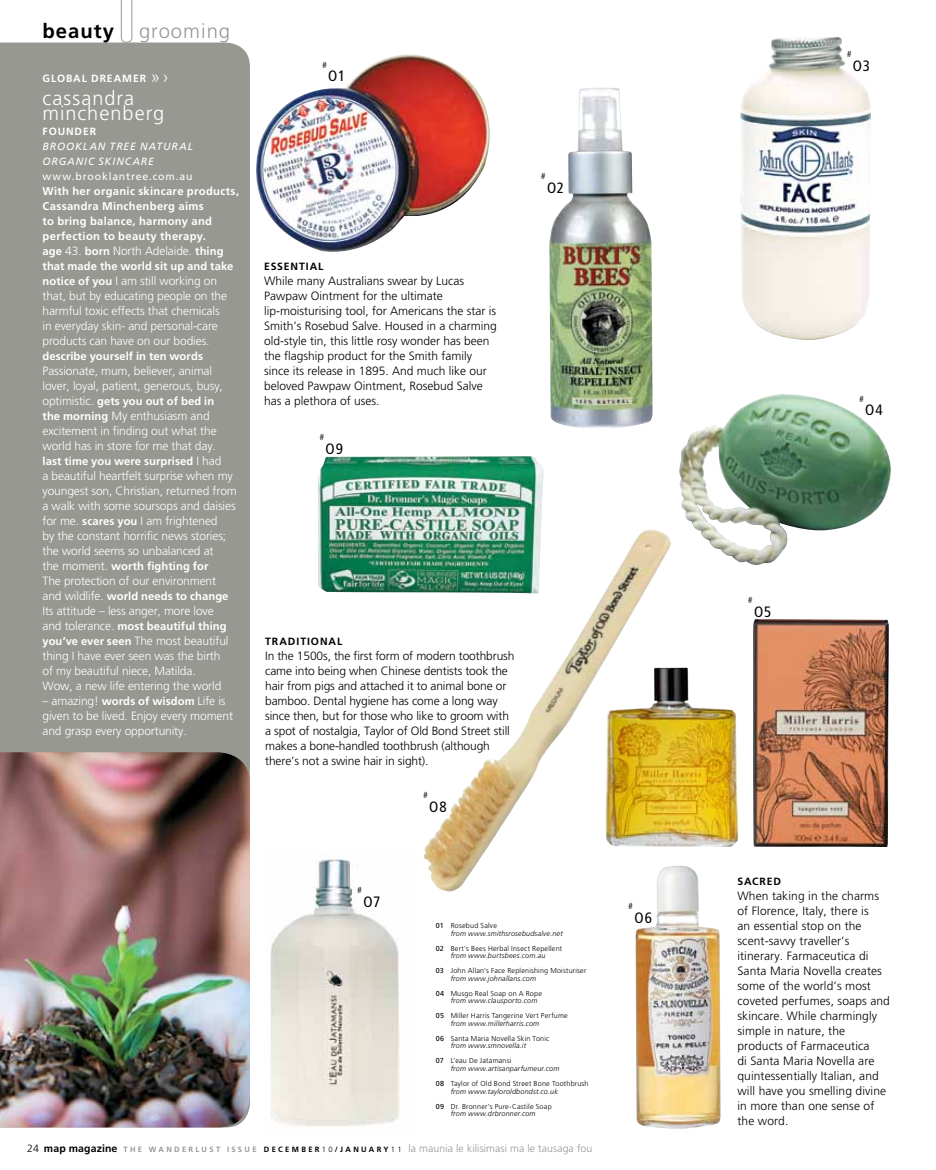
<style>
.page{position:relative;width:936px;height:1170px;background:#fff}
.page>*{position:absolute;margin:0;border:0;box-sizing:border-box;transform-origin:0 0}
.t1{font:300 20.25px "Frutiger";letter-spacing:.05em;color:#969891}
.t2{font:300 19.95px/15px "Frutiger";letter-spacing:.05em;color:#fff}
.t3{font:condensed 15px "Frutiger";letter-spacing:.06em;color:#000}
.t4{font:300 12px/15px "Frutiger";color:#000}
.t5{font:300 12px/15px "Frutiger";letter-spacing:-.01em;color:#fff}
.t6{font:700 11.25px/15px "Frutiger";letter-spacing:.01em;color:#fff}
.t7{font:300 10.5px "Frutiger";letter-spacing:.01em;color:#969891}
.t8{font:italic 10.5px/15px "Frutiger";letter-spacing:.085em;color:#fff}
.t9{font:700 10.5px "Frutiger";letter-spacing:.08em;color:#000}
.t10{font:10.5px "Frutiger";letter-spacing:.075em;color:#fff}
.t11{font:700 10.5px "Frutiger";letter-spacing:.085em;color:#fff}
.t12{font:condensed 8.7px "Frutiger";color:#000}
.t13{font:300 7.2px/7.5px "Frutiger";letter-spacing:.025em;color:#000}
.t14{font:italic 300 7.2px/7.5px "Frutiger";letter-spacing:.025em;color:#000}
.s1{font-weight:700;color:#000}
.s2{font-weight:300;font-size:17.85px}
.s3{font-weight:700;font-size:11.25px}
.s4{font-weight:300;font-size:12px}
.s5{font-weight:400;font-style:normal}
.s6{font-style:normal}
.s7{font-weight:400}
.s8{font-style:italic}
.s9{color:#000}
.s10{font-weight:700;font-size:7.65px}
.s11{font-weight:700;font-size:7.65px;color:#000}
.s12{font-size:7.65px;color:#000}
</style>
<div class="page">
<img style="left:670px;top:667px;width:68px;height:179px">
<img style="left:753px;top:619px;width:135px;height:228px">
<div style="left:0;top:43px;width:250px;height:709px;background:#969891"></div>
<img style="left:0;top:752px;width:250px;height:375px">
<svg style="left:121px;top:0;width:12px;height:43px"></svg>
<img style="left:549px;top:88px;width:103px;height:340px">
<img style="left:318px;top:456px;width:225px;height:137px">
<img style="left:270px;top:859px;width:130px;height:268px">
<img style="left:740px;top:36px;width:130px;height:304px">
<img style="left:679px;top:394px;width:212px;height:171px">
<img style="left:256px;top:55px;width:233px;height:197px">
<img style="left:635px;top:865px;width:85px;height:263px">
<img style="left:423px;top:529px;width:247px;height:363px">
<h1 class="t1" style="left:43px;top:20px;width:189px"><span class="s1">beauty</span> grooming</h1>
<p class="t11" style="left:43px;top:72px;width:127px">GLOBAL DREAMER <span class="s2">» ›</span></p>
<h2 class="t2" style="left:43px;top:91px;width:123px">cassandra minchenberg</h2>
<p class="t11" style="left:43px;top:125px;width:40px">Founder</p>
<p class="t8" style="left:43px;top:139px;width:152px">BROOKLAN TREE NATURAL<br>ORGANIC SKINCARE</p>
<p class="t10" style="left:43px;top:170px;width:151px">www.brooklantree.com.au</p>
<p class="t6" style="left:43px;top:183px;width:198px">With her organic skincare products,<br>Cassandra Minchenberg aims<br>to bring balance, harmony and perfection to beauty therapy.</p>
<p class="t5" style="left:43px;top:243px;width:183px"><span class="s3">age</span> 43. <span class="s3">born</span> North Adelaide. <span class="s3">thing</span></p>
<p class="t6" style="left:43px;top:258px;width:192px">that made the world sit up and take</p>
<p class="t5" style="left:43px;top:273px;width:186px"><span class="s3">notice of you</span> I am still working on that, but by educating people on the harmful toxic effects that chemicals in everyday skin- and personal-care products can have on our bodies.</p>
<p class="t6" style="left:43px;top:348px;width:162px">describe yourself in ten words</p>
<p class="t5" style="left:43px;top:363px;width:182px">Passionate, mum, believer, animal lover, loyal, patient, generous, busy,</p>
<p class="t6" style="left:43px;top:393px;width:173px"><span class="s4">optimistic.</span> gets you out of bed in</p>
<p class="t5" style="left:43px;top:408px;width:176px"><span class="s3">the morning</span> My enthusiasm and excitement in finding out what the world has in store for me that day.</p>
<p class="t6" style="left:43px;top:453px;width:180px">last time you were surprised <span class="s4">I had</span></p>
<p class="t5" style="left:43px;top:468px;width:196px">a beautiful heartfelt surprise when my youngest son, Christian, returned from a walk with some soursops and daisies for me. <span class="s3">scares you</span> I am frightened<br>by the constant horrific news stories; the world seems so unbalanced at</p>
<p class="t6" style="left:43px;top:558px;width:167px"><span class="s4">the moment.</span> worth fighting for</p>
<p class="t5" style="left:43px;top:573px;width:175px">The protection of our environment</p>
<p class="t6" style="left:43px;top:588px;width:187px"><span class="s4">and wildlife.</span> world needs to change</p>
<p class="t5" style="left:43px;top:603px;width:173px">Its attitude – less anger, more love</p>
<p class="t6" style="left:43px;top:618px;width:186px"><span class="s4">and tolerance.</span> most beautiful thing</p>
<p class="t5" style="left:43px;top:633px;width:187px"><span class="s3">you’ve ever seen</span> The most beautiful thing I have ever seen was the birth of my beautiful niece, Matilda.<br>Wow, a new life entering the world</p>
<p class="t5" style="left:43px;top:693px;width:192px">– amazing! <span class="s3">words of wisdom</span> Life is given to be lived. Enjoy every moment and grasp every opportunity.</p>
<p class="t12" style="left:322px;top:59px;width:6px">#</p>
<p class="t3" style="left:328px;top:67px;width:19px">O1</p>
<p class="t9" style="left:264px;top:260px;width:61px">ESSENTIAL</p>
<p class="t4" style="left:264px;top:273px;width:234px">While many Australians swear by Lucas Pawpaw Ointment for the ultimate lip-moisturising tool, for Americans the star is Smith’s Rosebud Salve. Housed in a charming old-style tin, this little rosy wonder has been the flagship product for the Smith family since its release in 1895. And much like our beloved Pawpaw Ointment, Rosebud Salve has a plethora of uses.</p>
<p class="t12" style="left:320px;top:431px;width:6px">#</p>
<p class="t3" style="left:325px;top:439px;width:19px">O9</p>
<p class="t9" style="left:265px;top:635px;width:15px">Traditio</p>
<p class="t9" style="left:320px;top:635px;width:17px">nal</p>
<p class="t4" style="left:265px;top:648px;width:251px">In the 1500s, the first form of modern toothbrush came into being when Chinese dentists took the hair from pigs and attached it to animal bone or bamboo. Dental hygiene has come a long way since then, but for those who like to groom with a spot of nostalgia, Taylor of Old Bond Street still makes a bone-handled toothbrush (although there’s not a swine hair in sight).</p>
<p class="t12" style="left:423px;top:790px;width:6px">#</p>
<p class="t3" style="left:429px;top:798px;width:19px">O8</p>
<p class="t12" style="left:541px;top:171px;width:6px">#</p>
<p class="t3" style="left:547px;top:179px;width:19px">O2</p>
<p class="t12" style="left:357px;top:884px;width:6px">#</p>
<p class="t3" style="left:363px;top:892px;width:18px">O7</p>
<p class="t14" style="left:450px;top:922px;width:114px;text-indent:-15px"><span class="s5">01</span> <span class="s6">Rosebud Salve<br></span>from www.smithsrosebudsalve.net</p>
<p class="t13" style="left:436px;top:944px;width:128px;text-align:center"><span class="s7">02</span> Bert’s Bees Herbal Insect Repellent <span class="s8">from www.burtsbees.com.au</span></p>
<p class="t13" style="left:450px;top:967px;width:137px;text-indent:-15px"><span class="s7">03</span> John Allan’s Face Replenishing Moisturiser <span class="s8">from www.johnallans.com</span></p>
<p class="t14" style="left:450px;top:989px;width:93px;text-indent:-15px"><span class="s5">04</span> <span class="s6">Musgo Real Soap on A Rope </span>from www.clausporto.com</p>
<p class="t13" style="left:450px;top:1012px;width:119px;text-indent:-15px"><span class="s7">05</span> Miller Harris Tangerine Vert Perfume <span class="s8">from www.millerharris.com</span></p>
<p class="t13" style="left:450px;top:1034px;width:100px;text-indent:-15px"><span class="s7">06</span> Santa Maria Novella Skin Tonic <span class="s8">from www.smnovella.it</span></p>
<p class="t14" style="left:450px;top:1057px;width:110px;text-indent:-15px"><span class="s5">07</span> <span class="s6">L’eau De Jatamansi<br></span>from www.artisanparfumeur.com</p>
<p class="t13" style="left:450px;top:1079px;width:139px;text-indent:-15px"><span class="s7">08</span> Taylor of Old Bond Street Bone Toothbrush <span class="s8">from www.tayloroldbondst.co.uk</span></p>
<p class="t13" style="left:436px;top:1102px;width:117px;text-align:center"><span class="s7">09</span> Dr. Bronner’s Pure-Castile Soap <span class="s8">from www.drbronner.com</span></p>
<p class="t7" style="left:27px;top:1142px;width:566px"><span class="s9">24</span> <span class="s1">mapmagazine</span> <span class="s10">THE WAN DERLU ST ISSU E</span> <span class="s11">DECEMBER</span><span class="s12">10</span><span class="s11">/JANU ARY</span><span class="s12">11</span> la maunia le kilisimasi ma le tausaga fou</p>
<p class="t12" style="left:628px;top:900px;width:6px">#</p>
<p class="t3" style="left:634px;top:908px;width:19px">O6</p>
<p class="t12" style="left:847px;top:49px;width:6px">#</p>
<p class="t3" style="left:852px;top:57px;width:19px">O3</p>
<p class="t12" style="left:859px;top:393px;width:6px">#</p>
<p class="t12" style="left:748px;top:595px;width:6px">#</p>
<p class="t3" style="left:754px;top:603px;width:19px">O5</p>
<p class="t3" style="left:865px;top:401px;width:19px">O4</p>
<p class="t9" style="left:737px;top:875px;width:45px">SACRED</p>
<p class="t4" style="left:737px;top:888px;width:154px">When taking in the charms of Florence, Italy, there is<br>an essential stop on the scent-savvy traveller’s itinerary. Farmaceutica di<br>Santa Maria Novella creates some of the world’s most coveted perfumes, soaps and skincare. While charmingly simple in nature, the products of Farmaceutica<br>di Santa Maria Novella are quintessentially Italian, and will have you smelling divine in more than one sense of the word.</p>
</div>
